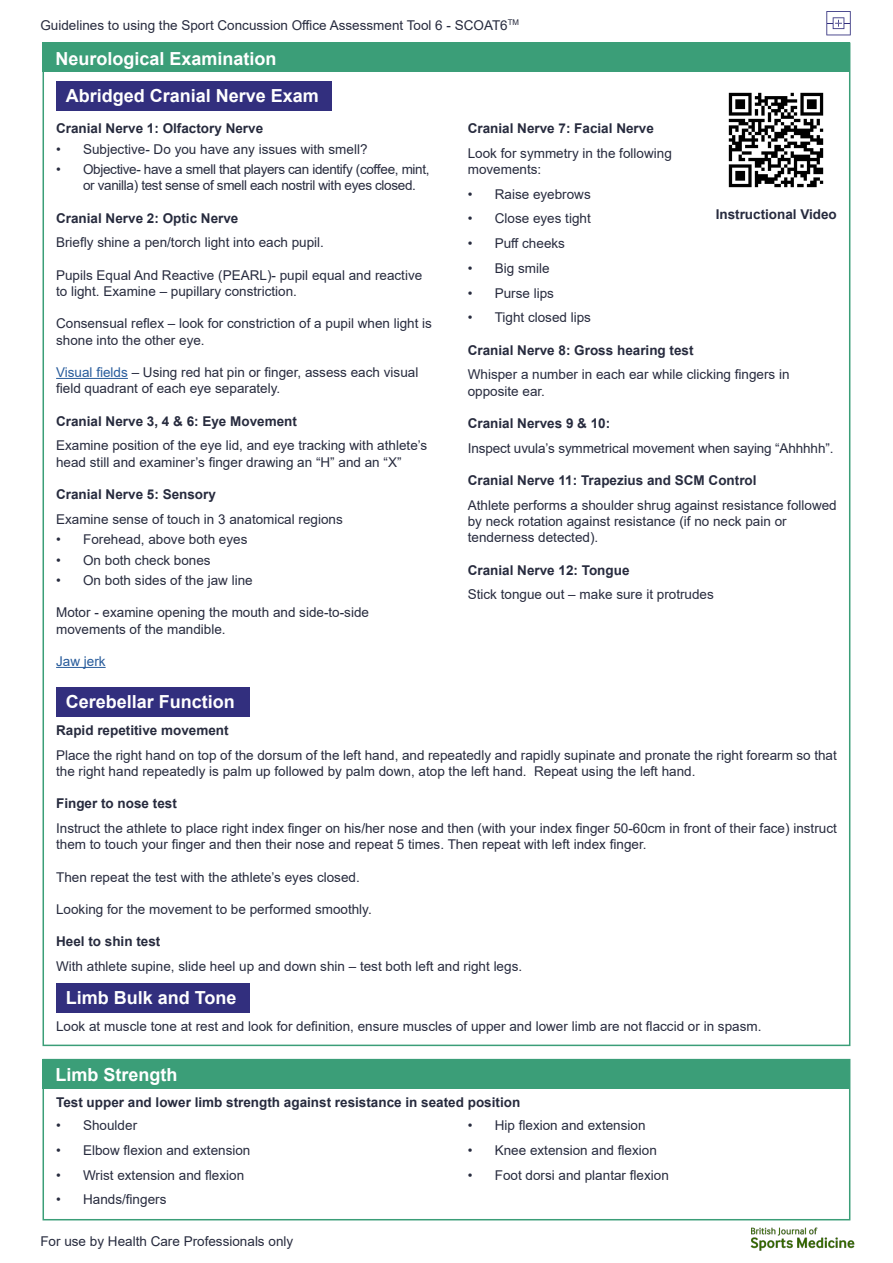
<style>
.page{position:relative;width:893px;height:1263px;background:#fff}
.page>*{position:absolute;margin:0;border:0;box-sizing:border-box;transform-origin:0 0}
.Paragraph_bold{font:700 18px "Arial";color:#fff}
.Paragraph_bold-2{font:13.5px/16.2px "Arial";color:#272b3e}
.Paragraph_bold-3{font:700 13.5px "Arial";color:#272b3e}
.Paragraph_bold-4{font:13.5px/16.2px "Arial";letter-spacing:-.025em;color:#272b3e}
.t1{font:13.5px "Arial";color:#275b9b}
.s1{color:#275b9b}
</style>
<div class="page">
<svg style="left:826px;top:11px;width:25px;height:24px"></svg>
<img style="left:744px;top:1220px;width:111px;height:31px">
<div style="left:43px;top:43px;width:807px;height:29px;background:#3b9e78"></div>
<hr style="left:56px;top:378px;width:72px;height:1px;background:#275b9b">
<hr style="left:56px;top:667px;width:50px;height:1px;background:#275b9b">
<div style="left:56px;top:81px;width:276px;height:30px;background:#322f7e"></div>
<div style="left:56px;top:687px;width:193px;height:29px;background:#322f7e"></div>
<div style="left:56px;top:983px;width:193px;height:29px;background:#322f7e"></div>
<div style="left:43px;top:1059px;width:807px;height:30px;background:#3b9e78"></div>
<div style="left:43px;top:1059px;width:807px;height:161px;border:2px solid #3b9e78"></div>
<img style="left:728px;top:92px;width:96px;height:96px">
<p class="Paragraph_bold-2" style="left:40px;top:17px;width:480px">Guidelines to using the Sport Concussion Office Assessment Tool 6 - SCOAT6<sup>TM</sup></p>
<p class="Paragraph_bold" style="left:55px;top:46px;width:223px">Neurological Examination</p>
<p class="Paragraph_bold" style="left:66px;top:83px;width:255px">Abridged Cranial Nerve Exam</p>
<p class="Paragraph_bold-3" style="left:56px;top:119px;width:209px">Cranial Nerve 1: Olfactory Nerve</p>
<p class="Paragraph_bold-2" style="left:56px;top:141px;width:313px">• Subjective- Do you have any issues with smell?</p>
<p class="Paragraph_bold-4" style="left:83px;top:161px;width:348px;text-indent:-27px">• Objective- have a smell that players can identify (coffee, mint, or vanilla) test sense of smell each nostril with eyes closed.</p>
<p class="Paragraph_bold-3" style="left:56px;top:208px;width:184px">Cranial Nerve 2: Optic Nerve</p>
<p class="Paragraph_bold-2" style="left:56px;top:234px;width:269px">Briefly shine a pen/torch light into each pupil.</p>
<p class="Paragraph_bold-2" style="left:56px;top:267px;width:368px">Pupils Equal And Reactive (PEARL)- pupil equal and reactive to light. Examine – pupillary constriction.</p>
<p class="Paragraph_bold-2" style="left:56px;top:315px;width:377px">Consensual reflex – look for constriction of a pupil when light is shone into the other eye.</p>
<p class="Paragraph_bold-2" style="left:56px;top:364px;width:364px"><span class="s1">Visual fields</span> – Using red hat pin or finger, assess each visual field quadrant of each eye separately.</p>
<p class="Paragraph_bold-3" style="left:56px;top:411px;width:242px">Cranial Nerve 3, 4 &amp; 6: Eye Movement</p>
<p class="Paragraph_bold-2" style="left:56px;top:437px;width:373px">Examine position of the eye lid, and eye tracking with athlete’s head still and examiner’s finger drawing an “H” and an “X”</p>
<p class="Paragraph_bold-3" style="left:56px;top:485px;width:161px">Cranial Nerve 5: Sensory</p>
<p class="Paragraph_bold-2" style="left:56px;top:511px;width:288px">Examine sense of touch in 3 anatomical regions</p>
<p class="Paragraph_bold-2" style="left:56px;top:531px;width:193px">• Forehead, above both eyes</p>
<p class="Paragraph_bold-2" style="left:56px;top:552px;width:156px">• On both check bones</p>
<p class="Paragraph_bold-2" style="left:56px;top:572px;width:198px">• On both sides of the jaw line</p>
<p class="Paragraph_bold-2" style="left:56px;top:604px;width:314px">Motor - examine opening the mouth and side-to-side movements of the mandible.</p>
<p class="t1" style="left:56px;top:652px;width:51px">Jaw jerk</p>
<p class="Paragraph_bold" style="left:66px;top:689px;width:171px">Cerebellar Function</p>
<p class="Paragraph_bold-3" style="left:468px;top:119px;width:188px">Cranial Nerve 7: Facial Nerve</p>
<p class="Paragraph_bold-2" style="left:468px;top:145px;width:206px">Look for symmetry in the following movements:</p>
<p class="Paragraph_bold-2" style="left:468px;top:186px;width:125px">• Raise eyebrows</p>
<p class="Paragraph_bold-2" style="left:468px;top:211px;width:125px">• Close eyes tight</p>
<p class="Paragraph_bold-2" style="left:468px;top:235px;width:99px">• Puff cheeks</p>
<p class="Paragraph_bold-2" style="left:468px;top:260px;width:83px">• Big smile</p>
<p class="Paragraph_bold-2" style="left:468px;top:285px;width:88px">• Purse lips</p>
<p class="Paragraph_bold-2" style="left:468px;top:309px;width:125px">• Tight closed lips</p>
<p class="Paragraph_bold-3" style="left:468px;top:340px;width:227px">Cranial Nerve 8: Gross hearing test</p>
<p class="Paragraph_bold-2" style="left:468px;top:366px;width:323px">Whisper a number in each ear while clicking fingers in opposite ear.</p>
<p class="Paragraph_bold-3" style="left:468px;top:414px;width:144px">Cranial Nerves 9 &amp; 10:</p>
<p class="Paragraph_bold-2" style="left:468px;top:440px;width:367px">Inspect uvula’s symmetrical movement when saying “Ahhhhh”.</p>
<p class="Paragraph_bold-3" style="left:468px;top:471px;width:290px">Cranial Nerve 11: Trapezius and SCM Control</p>
<p class="Paragraph_bold-2" style="left:468px;top:497px;width:370px">Athlete performs a shoulder shrug against resistance followed by neck rotation against resistance (if no neck pain or tenderness detected).</p>
<p class="Paragraph_bold-3" style="left:468px;top:560px;width:163px">Cranial Nerve 12: Tongue</p>
<p class="Paragraph_bold-2" style="left:468px;top:586px;width:248px">Stick tongue out – make sure it protrudes</p>
<p class="Paragraph_bold-3" style="left:716px;top:205px;width:123px">Instructional Video</p>
<p class="Paragraph_bold-3" style="left:56px;top:721px;width:174px">Rapid repetitive movement</p>
<p class="Paragraph_bold-2" style="left:56px;top:747px;width:782px">Place the right hand on top of the dorsum of the left hand, and repeatedly and rapidly supinate and pronate the right forearm so that the right hand repeatedly is palm up followed by palm down, atop the left hand. Repeat using the left hand.</p>
<p class="Paragraph_bold-3" style="left:56px;top:794px;width:122px">Finger to nose test</p>
<p class="Paragraph_bold-2" style="left:56px;top:820px;width:782px">Instruct the athlete to place right index finger on his/her nose and then (with your index finger 50-60cm in front of their face) instruct them to touch your finger and then their nose and repeat 5 times. Then repeat with left index finger.</p>
<p class="Paragraph_bold-2" style="left:56px;top:868px;width:305px">Then repeat the test with the athlete’s eyes closed.</p>
<p class="Paragraph_bold-2" style="left:56px;top:901px;width:317px">Looking for the movement to be performed smoothly.</p>
<p class="Paragraph_bold-3" style="left:56px;top:932px;width:106px">Heel to shin test</p>
<p class="Paragraph_bold-2" style="left:56px;top:958px;width:468px">With athlete supine, slide heel up and down shin – test both left and right legs.</p>
<p class="Paragraph_bold" style="left:66px;top:985px;width:172px">Limb Bulk and Tone</p>
<p class="Paragraph_bold-2" style="left:56px;top:1018px;width:707px">Look at muscle tone at rest and look for definition, ensure muscles of upper and lower limb are not flaccid or in spasm.</p>
<p class="Paragraph_bold" style="left:55px;top:1062px;width:124px">Limb Strength</p>
<p class="Paragraph_bold-3" style="left:56px;top:1093px;width:466px">Test upper and lower limb strength against resistance in seated position</p>
<p class="Paragraph_bold-2" style="left:56px;top:1117px;width:83px">• Shoulder</p>
<p class="Paragraph_bold-2" style="left:56px;top:1142px;width:196px">• Elbow flexion and extension</p>
<p class="Paragraph_bold-2" style="left:56px;top:1167px;width:190px">• Wrist extension and flexion</p>
<p class="Paragraph_bold-2" style="left:56px;top:1191px;width:112px">• Hands/fingers</p>
<p class="Paragraph_bold-2" style="left:468px;top:1117px;width:179px">• Hip flexion and extension</p>
<p class="Paragraph_bold-2" style="left:468px;top:1142px;width:191px">• Knee extension and flexion</p>
<p class="Paragraph_bold-2" style="left:468px;top:1167px;width:203px">• Foot dorsi and plantar flexion</p>
<p class="Paragraph_bold-2" style="left:40px;top:1233px;width:254px">For use by Health Care Professionals only</p>
</div>
